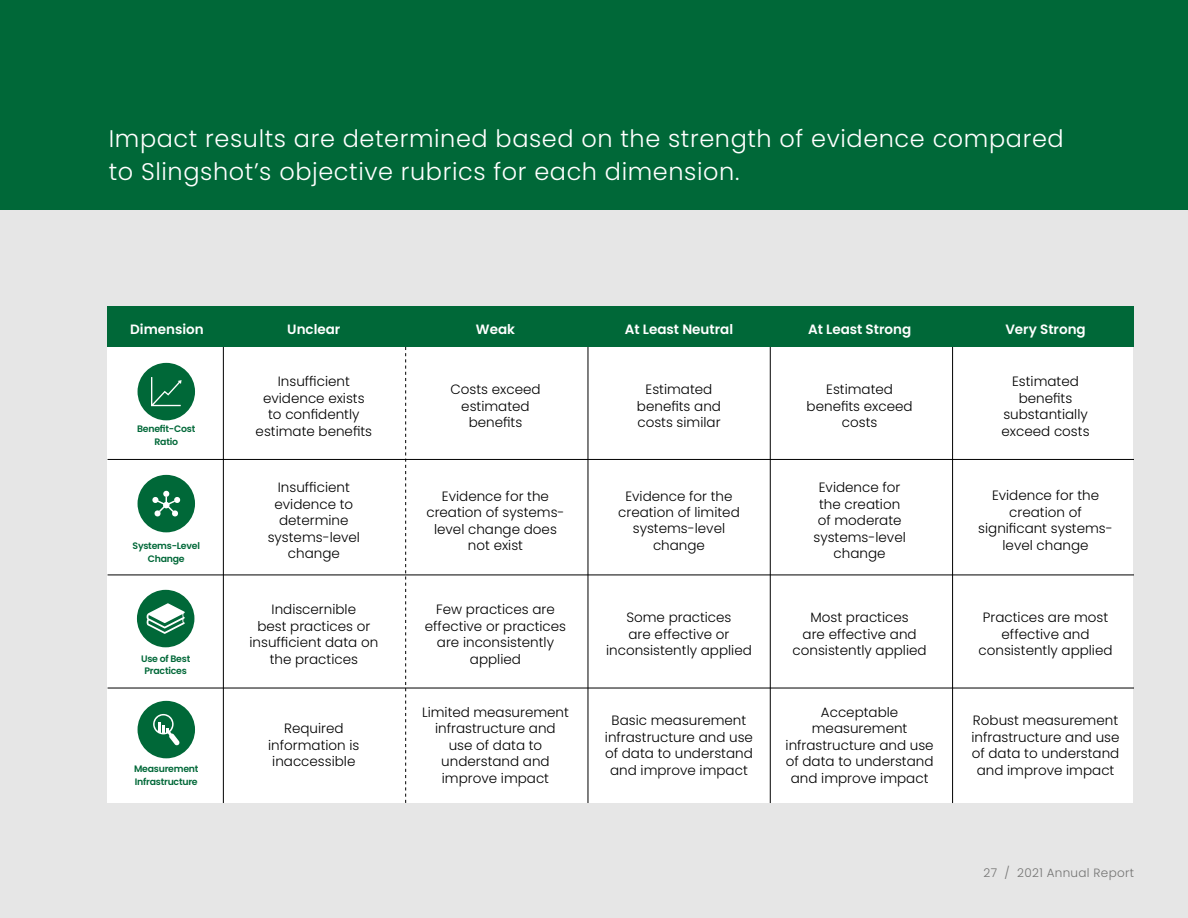
<style>
.page{position:relative;width:1188px;height:918px;background:#fff}
.page>*{position:absolute;margin:0;border:0;box-sizing:border-box;transform-origin:0 0}
.t1{font:300 24px/33px "Poppins";letter-spacing:.025em;color:#fff}
.t2{font:300 13.5px/16.5px "Poppins";color:#000;text-align:center}
.t3{font:600 13.5px "Poppins";color:#fff}
.t4{font:300 12px "Poppins";letter-spacing:.025em;color:#747473}
.t5{font:600 9.3px/12.5px "Poppins";letter-spacing:-.025em;color:#006838;text-align:center}
</style>
<div class="page">
<div style="left:0;top:208px;width:1188px;height:710px;background:#e6e6e6"></div>
<div style="left:0;top:0;width:1188px;height:210px;background:#006838"></div>
<div style="left:107px;top:306px;width:1025px;height:497px;background:#fff"></div>
<hr style="left:223px;top:347px;width:1px;height:456px;background:#000">
<svg style="left:405px;top:347px;width:1px;height:456px"></svg>
<hr style="left:588px;top:347px;width:1px;height:456px;background:#000">
<hr style="left:770px;top:347px;width:1px;height:456px;background:#000">
<hr style="left:952px;top:347px;width:1px;height:456px;background:#000">
<div style="left:108px;top:306px;width:1026px;height:41px;background:#006838"></div>
<hr style="left:108px;top:459px;width:1026px;height:1px;background:#000">
<hr style="left:108px;top:575px;width:1026px;height:1px;background:#000">
<hr style="left:108px;top:688px;width:1026px;height:1px;background:#000">
<div style="left:138px;top:363px;width:57px;height:57px;background:#006838;border-radius:50%"></div>
<svg style="left:151px;top:377px;width:31px;height:29px"></svg>
<div style="left:138px;top:475px;width:57px;height:57px;background:#006838;border-radius:50%"></div>
<svg style="left:152px;top:491px;width:29px;height:26px"></svg>
<div style="left:138px;top:701px;width:57px;height:57px;background:#006838;border-radius:50%"></div>
<svg style="left:153px;top:714px;width:27px;height:32px"></svg>
<div style="left:137px;top:590px;width:57px;height:57px;background:#006838;border-radius:50%"></div>
<svg style="left:146px;top:603px;width:39px;height:31px"></svg>
<h1 class="t1" style="left:109px;top:122px;width:956px">Impact results are determined based on the strength of evidence compared to Slingshot’s objective rubrics for each dimension.</h1>
<p class="t3" style="left:130px;top:322px;width:75px">Dimension</p>
<p class="t3" style="left:287px;top:322px;width:55px">Unclear</p>
<p class="t3" style="left:476px;top:322px;width:41px">Weak</p>
<p class="t3" style="left:625px;top:322px;width:110px">At Least Neutral</p>
<p class="t3" style="left:808px;top:322px;width:105px">At Least Strong</p>
<p class="t3" style="left:1005px;top:322px;width:82px">Very Strong</p>
<p class="t5" style="left:137px;top:423px;width:60px">Benefit-Cost<br>Ratio</p>
<p class="t5" style="left:133px;top:540px;width:69px">Systems-Level<br>Change</p>
<p class="t5" style="left:141px;top:652px;width:51px">Use of Best<br>Practices</p>
<p class="t5" style="left:134px;top:763px;width:66px;text-align:left">Measurement<br>Infrastructure</p>
<p class="t2" style="left:256px;top:373px;width:118px">Insufficient evidence exists to confidently estimate benefits</p>
<p class="t2" style="left:268px;top:479px;width:94px">Insufficient evidence to determine systems-level change</p>
<p class="t2" style="left:250px;top:601px;width:130px">Indiscernible<br>best practices or insufficient data on the practices</p>
<p class="t2" style="left:268px;top:721px;width:93px">Required information is inaccessible</p>
<p class="t2" style="left:450px;top:381px;width:92px">Costs exceed estimated benefits</p>
<p class="t2" style="left:426px;top:488px;width:140px">Evidence for the creation of systems&shy;level change does not exist</p>
<p class="t2" style="left:425px;top:601px;width:143px">Few practices are effective or practices are inconsistently applied</p>
<p class="t2" style="left:422px;top:704px;width:148px">Limited measurement infrastructure and use of data to understand and improve impact</p>
<p class="t2" style="left:637px;top:381px;width:86px">Estimated benefits and costs similar</p>
<p class="t2" style="left:807px;top:381px;width:108px">Estimated benefits exceed costs</p>
<p class="t2" style="left:1002px;top:373px;width:90px">Estimated benefits substantially exceed costs</p>
<p class="t2" style="left:618px;top:488px;width:123px">Evidence for the creation of limited systems-level change</p>
<p class="t2" style="left:813px;top:479px;width:94px">Evidence for the creation of moderate systems-level change</p>
<p class="t2" style="left:978px;top:488px;width:136px">Evidence for the creation of significant systems&shy;level change</p>
<p class="t2" style="left:606px;top:610px;width:147px">Some practices<br>are effective or inconsistently applied</p>
<p class="t2" style="left:793px;top:610px;width:136px">Most practices<br>are effective and consistently applied</p>
<p class="t2" style="left:979px;top:610px;width:136px">Practices are most effective and consistently applied</p>
<p class="t2" style="left:605px;top:712px;width:150px">Basic measurement infrastructure and use of data to understand and improve impact</p>
<p class="t2" style="left:786px;top:704px;width:150px">Acceptable measurement infrastructure and use of data to understand and improve impact</p>
<p class="t2" style="left:972px;top:712px;width:150px">Robust measurement infrastructure and use of data to understand and improve impact</p>
<p class="t4" style="left:984px;top:865px;width:152px">27 / 2021 Annual Report</p>
</div>
